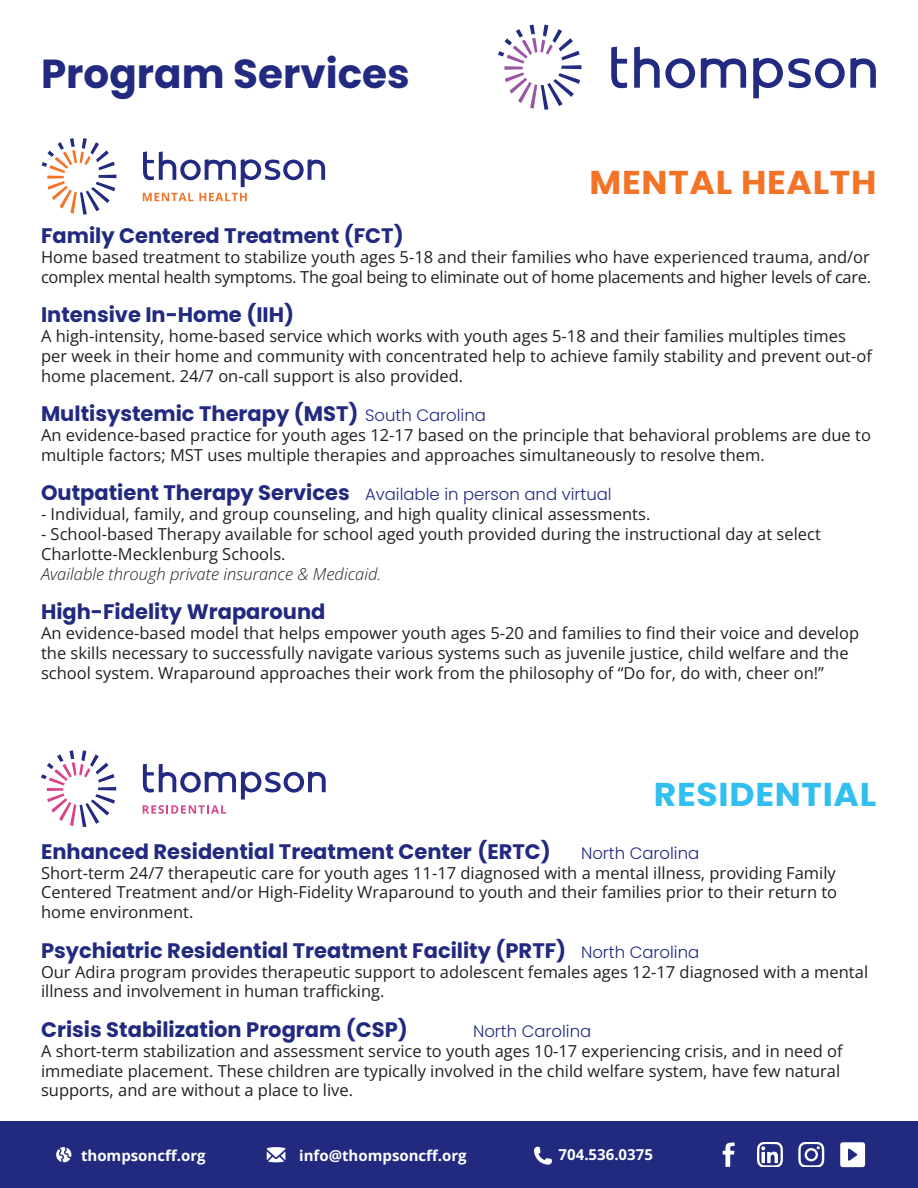
<style>
.page{position:relative;width:918px;height:1188px;background:#fff}
.page>*{position:absolute;margin:0;border:0;box-sizing:border-box;transform-origin:0 0}
.t1{font:700 40.5px "Poppins";color:#222a80}
.t2{font:700 33px "Poppins";letter-spacing:.02em;color:#f37328;scale:1.05 1}
.t3{font:700 33px "Poppins";letter-spacing:.02em;color:#30bfef;scale:1.05 1}
.t4{font:700 21px "Poppins";color:#222a80}
.t5{font:16.5px/19.8px "Open Sans";color:#231f20}
.t6{font:16.5px/19.8px "Open Sans";letter-spacing:-.02em;color:#231f20}
.t7{font:300 16.5px "Poppins";color:#222a80}
.t8{font:italic 300 16.5px "Open Sans";color:#231f20}
.t9{font:700 15px "Open Sans";color:#fff}
.s1{font-weight:300;font-size:16.5px}
.s2{font-weight:700;font-size:21px}
</style>
<div class="page">
<svg style="left:634px;top:47px;width:61px;height:41px"></svg>
<svg style="left:701px;top:58px;width:45px;height:30px"></svg>
<svg style="left:753px;top:58px;width:123px;height:40px"></svg>
<svg style="left:611px;top:47px;width:16px;height:41px"></svg>
<svg style="left:498px;top:25px;width:83px;height:85px"></svg>
<div style="left:0;top:1121px;width:918px;height:67px;background:#222a80"></div>
<svg style="left:722px;top:1143px;width:13px;height:24px"></svg>
<svg style="left:757px;top:1143px;width:26px;height:24px"></svg>
<svg style="left:798px;top:1143px;width:26px;height:24px"></svg>
<svg style="left:534px;top:1147px;width:18px;height:18px"></svg>
<div style="left:840px;top:1142px;width:25px;height:25px;background:#fff;border-radius:2px"></div>
<svg style="left:848px;top:1149px;width:9px;height:12px"></svg>
<svg style="left:56px;top:1147px;width:15px;height:15px"></svg>
<svg style="left:267px;top:1147px;width:18px;height:15px"></svg>
<svg style="left:143px;top:152px;width:182px;height:35px"></svg>
<svg style="left:42px;top:138px;width:74px;height:77px"></svg>
<svg style="left:143px;top:193px;width:104px;height:8px"></svg>
<svg style="left:41px;top:751px;width:75px;height:76px"></svg>
<svg style="left:143px;top:764px;width:183px;height:50px"></svg>
<p class="t1" style="left:41px;top:51px;width:370px">Program Services</p>
<p class="t2" style="left:590px;top:163px;width:275px">MENTAL HEALTH</p>
<p class="t4" style="left:41px;top:224px;width:364px">Family Centered Treatment (FCT)</p>
<p class="t6" style="left:41px;top:247px;width:832px">Home based treatment to stabilize youth ages 5-18 and their families who have experienced trauma, and/or complex mental health symptoms. The goal being to eliminate out of home placements and higher levels of care.</p>
<p class="t4" style="left:41px;top:303px;width:255px">Intensive In-Home (IIH)</p>
<p class="t5" style="left:41px;top:326px;width:832px">A high-intensity, home-based service which works with youth ages 5-18 and their families multiples times per week in their home and community with concentrated help to achieve family stability and prevent out-of home placement. 24/7 on-call support is also provided.</p>
<p class="t4" style="left:41px;top:402px;width:446px">Multisystemic Therapy (MST) <span class="s1">South Carolina</span></p>
<p class="t5" style="left:41px;top:425px;width:831px">An evidence-based practice for youth ages 12-17 based on the principle that behavioral problems are due to multiple factors; MST uses multiple therapies and approaches simultaneously to resolve them.</p>
<p class="t7" style="left:41px;top:485px;width:572px"><span class="s2">Outpatient Therapy Services</span> Available in person and virtual</p>
<p class="t5" style="left:41px;top:504px;width:611px">- Individual, family, and group counseling, and high quality clinical assessments.</p>
<p class="t5" style="left:41px;top:524px;width:781px">- School-based Therapy available for school aged youth provided during the instructional day at select<br>Charlotte-Mecklenburg Schools.</p>
<p class="t8" style="left:41px;top:562px;width:342px">Available through private insurance &amp; Medicaid.</p>
<p class="t4" style="left:41px;top:600px;width:286px">High-Fidelity Wraparound</p>
<p class="t5" style="left:41px;top:623px;width:820px">An evidence-based model that helps empower youth ages 5-20 and families to find their voice and develop the skills necessary to successfully navigate various systems such as juvenile justice, child welfare and the school system. Wraparound approaches their work from the philosophy of “Do for, do with, cheer on!”</p>
<p class="t3" style="left:654px;top:775px;width:213px">RESIDENTIAL</p>
<p class="t4" style="left:41px;top:839px;width:511px">Enhanced Residential Treatment Center (ERTC)</p>
<p class="t7" style="left:581px;top:844px;width:120px">North Carolina</p>
<p class="t5" style="left:41px;top:862px;width:798px;text-align:justify">Short-term 24/7 therapeutic care for youth ages 11-17 diagnosed with a mental illness, providing Family Centered Treatment and/or High-Fidelity Wraparound to youth and their families prior to their return to home environment.</p>
<p class="t4" style="left:41px;top:938px;width:660px">Psychiatric Residential Treatment Facility (PRTF) <span class="s1">North Carolina</span></p>
<p class="t5" style="left:41px;top:961px;width:829px">Our Adira program provides therapeutic support to adolescent females ages 12-17 diagnosed with a mental illness and involvement in human trafficking.</p>
<p class="t4" style="left:41px;top:1018px;width:368px">Crisis Stabilization Program (CSP)</p>
<p class="t7" style="left:473px;top:1022px;width:120px">North Carolina</p>
<p class="t5" style="left:41px;top:1041px;width:803px">A short-term stabilization and assessment service to youth ages 10-17 experiencing crisis, and in need of immediate placement. These children are typically involved in the child welfare system, have few natural supports, and are without a place to live.</p>
<p class="t9" style="left:81px;top:1145px;width:126px">thompsoncff.org</p>
<p class="t9" style="left:299px;top:1145px;width:169px">info@thompsoncff.org</p>
<p class="t9" style="left:559px;top:1144px;width:96px">704.536.0375</p>
</div>
